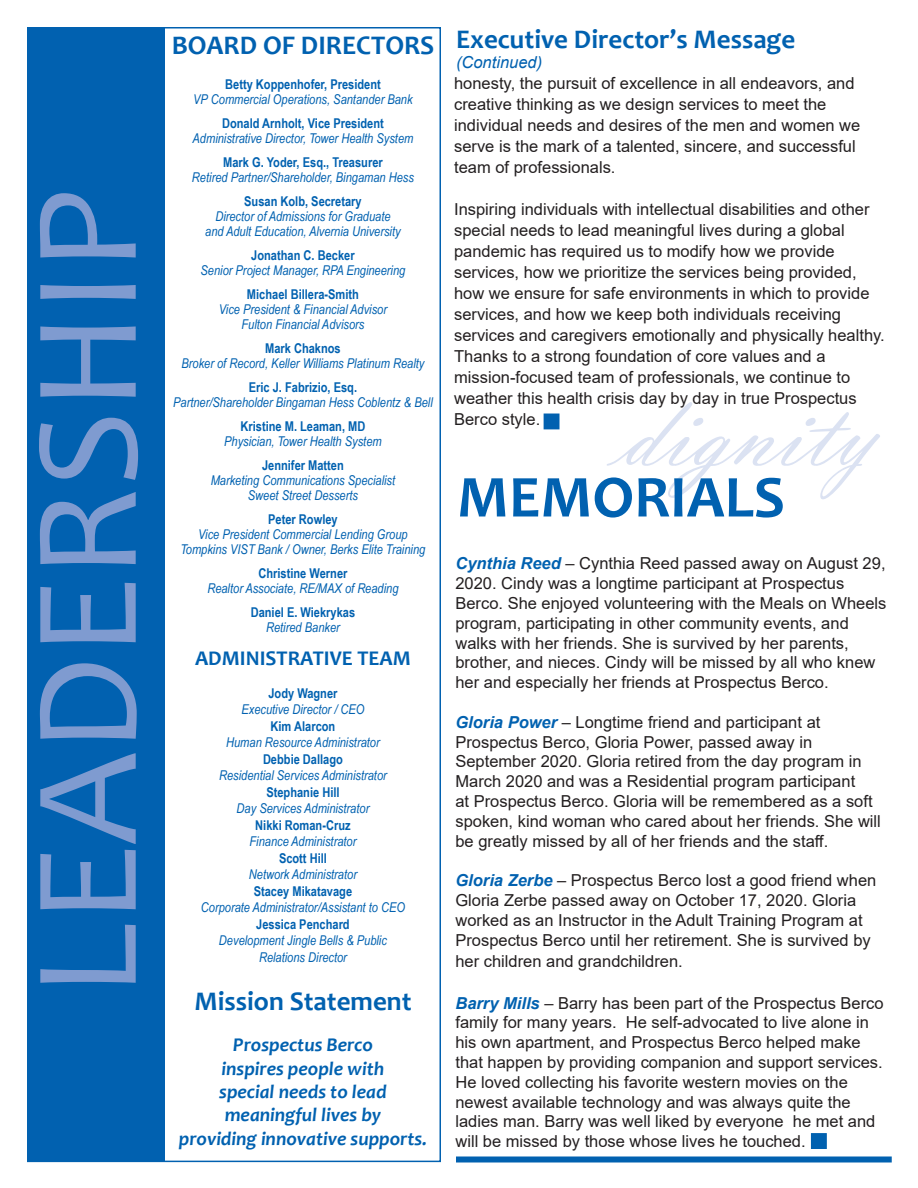
<style>
.page{position:relative;width:918px;height:1188px;background:#fff}
.page>*{position:absolute;margin:0;border:0;box-sizing:border-box;transform-origin:0 0}
.t1{font:150px "Candara";color:#7f9bd0}
.t2{font:108px "Vladimir Script";color:#dbe2f2}
.t3{font:700 60px "Candara";color:#0161b0}
.t4{font:700 27px "Candara";color:#0161b0}
.t5{font:700 21px "Candara";color:#0161b0}
.t6{font:italic 700 19.5px/23.4px "Candara";color:#0161b0;text-align:center}
.t7{font:16.5px/19.8px "Arial";color:#231f20}
.t8{font:italic 16.5px "Arial";color:#0161b0}
.t9{font:italic 13.5px/15px "Arial Narrow";color:#0161b0;text-align:center}
.t10{font:700 13.5px "Arial Narrow";color:#0161b0}
.s1{font-weight:700;font-style:italic;color:#0161b0}
</style>
<div class="page">
<div style="left:27px;top:27px;width:138px;height:1134px;background:#0161b0"></div>
<div style="left:811px;top:1133px;width:16px;height:16px;background:#0161b0;border:2px solid #0161b0"></div>
<div style="left:456px;top:1156px;width:436px;height:6px;background:#0161b0"></div>
<div style="left:544px;top:414px;width:16px;height:15px;background:#0161b0"></div>
<h1 class="t1" style="left:-7px;top:997px;width:810px;rotate:-90deg">LEADERSHIP</h1>
<h3 class="t4" style="left:172px;top:28px;width:264px">BOARD OF DIRECTORS</h3>
<p class="t10" style="left:225px;top:74px;width:157px">Betty Koppenhofer, President</p>
<p class="t9" style="left:193px;top:91px;width:221px">VP Commercial Operations, Santander Bank</p>
<p class="t10" style="left:222px;top:113px;width:163px">Donald Arnholt, Vice President</p>
<p class="t9" style="left:193px;top:130px;width:222px">Administrative Director, Tower Health System</p>
<p class="t10" style="left:223px;top:152px;width:161px">Mark G. Yoder, Esq., Treasurer</p>
<p class="t9" style="left:192px;top:169px;width:223px">Retired Partner/Shareholder, Bingaman Hess</p>
<p class="t10" style="left:244px;top:191px;width:119px">Susan Kolb, Secretary</p>
<p class="t9" style="left:205px;top:208px;width:197px">Director of Admissions for Graduate and Adult Education, Alvernia University</p>
<p class="t10" style="left:251px;top:245px;width:105px">Jonathan C. Becker</p>
<p class="t9" style="left:201px;top:262px;width:206px">Senior Project Manager, RPA Engineering</p>
<p class="t10" style="left:247px;top:284px;width:113px">Michael Billera-Smith</p>
<p class="t9" style="left:219px;top:301px;width:170px">Vice President &amp; Financial Advisor<br>Fulton Financial Advisors</p>
<p class="t10" style="left:265px;top:338px;width:77px">Mark Chaknos</p>
<p class="t9" style="left:181px;top:355px;width:244px">Broker of Record, Keller Williams Platinum Realty</p>
<p class="t10" style="left:249px;top:377px;width:110px">Eric J. Fabrizio, Esq.</p>
<p class="t9" style="left:173px;top:394px;width:261px">Partner/Shareholder Bingaman Hess Coblentz &amp; Bell</p>
<p class="t10" style="left:241px;top:416px;width:126px">Kristine M. Leaman, MD</p>
<p class="t9" style="left:224px;top:433px;width:159px">Physician, Tower Health System</p>
<p class="t10" style="left:262px;top:455px;width:83px">Jennifer Matten</p>
<p class="t9" style="left:211px;top:472px;width:186px">Marketing Communications Specialist<br>Sweet Street Desserts</p>
<p class="t10" style="left:268px;top:509px;width:71px">Peter Rowley</p>
<p class="t9" style="left:181px;top:526px;width:246px">Vice President Commercial Lending Group<br>Tompkins VIST Bank / Owner, Berks Elite Training</p>
<p class="t10" style="left:258px;top:563px;width:90px">Christine Werner</p>
<p class="t9" style="left:207px;top:580px;width:193px">Realtor Associate, RE/MAX of Reading</p>
<p class="t10" style="left:251px;top:602px;width:106px">Daniel E. Wiekrykas</p>
<p class="t9" style="left:266px;top:619px;width:75px">Retired Banker</p>
<p class="t5" style="left:195px;top:645px;width:217px">ADMINISTRATIVE TEAM</p>
<p class="t10" style="left:268px;top:683px;width:71px">Jody Wagner</p>
<p class="t9" style="left:241px;top:702px;width:125px">Executive Director / CEO</p>
<p class="t10" style="left:271px;top:716px;width:66px">Kim Alarcon</p>
<p class="t9" style="left:226px;top:735px;width:155px">Human Resource Administrator</p>
<p class="t10" style="left:263px;top:749px;width:81px">Debbie Dallago</p>
<p class="t9" style="left:219px;top:768px;width:169px">Residential Services Administrator</p>
<p class="t10" style="left:266px;top:782px;width:75px">Stephanie Hill</p>
<p class="t9" style="left:237px;top:801px;width:134px">Day Services Administrator</p>
<p class="t10" style="left:255px;top:815px;width:97px">Nikki Roman-Cruz</p>
<p class="t9" style="left:250px;top:834px;width:108px">Finance Administrator</p>
<p class="t10" style="left:279px;top:848px;width:49px">Scott Hill</p>
<p class="t9" style="left:249px;top:867px;width:110px">Network Administrator</p>
<p class="t10" style="left:254px;top:881px;width:100px">Stacey Mikatavage</p>
<p class="t9" style="left:201px;top:900px;width:206px">Corporate Administrator/Assistant to CEO</p>
<p class="t10" style="left:256px;top:914px;width:95px">Jessica Penchard</p>
<p class="t9" style="left:219px;top:932px;width:169px;line-height:16.5px">Development Jingle Bells &amp; Public<br>Relations Director</p>
<h3 class="t4" style="left:195px;top:985px;width:218px">Mission Statement</h3>
<p class="t6" style="left:179px;top:1033px;width:250px">Prospectus Berco<br>inspires people with<br>special needs to lead meaningful lives by<br>providing innovative supports.</p>
<h3 class="t4" style="left:456px;top:22px;width:341px">Executive Director’s Message</h3>
<p class="t8" style="left:456px;top:51px;width:88px">(Continued)</p>
<p class="t7" style="left:454px;top:73px;width:408px;line-height:21px">honesty, the pursuit of excellence in all endeavors, and creative thinking as we design services to meet the individual needs and desires of the men and women we serve is the mark of a talented, sincere, and successful team of professionals.</p>
<p class="t7" style="left:454px;top:199px;width:432px;line-height:21px">Inspiring individuals with intellectual disabilities and other special needs to lead meaningful lives during a global pandemic has required us to modify how we provide services, how we prioritize the services being provided, how we ensure for safe environments in which to provide services, and how we keep both individuals receiving services and caregivers emotionally and physically healthy.<br>Thanks to a strong foundation of core values and a mission-focused team of professionals, we continue to weather this health crisis day by day in true Prospectus Berco style.</p>
<h2 class="t2" style="left:620px;top:368px;width:256px">dignity</h2>
<h3 class="t3" style="left:457px;top:459px;width:329px">MEMORIALS</h3>
<p class="t7" style="left:455px;top:554px;width:433px"><span class="s1">Cynthia Reed</span> – Cynthia Reed passed away on August 29, 2020. Cindy was a longtime participant at Prospectus Berco. She enjoyed volunteering with the Meals on Wheels program, participating in other community events, and walks with her friends. She is survived by her parents, brother, and nieces. Cindy will be missed by all who knew her and especially her friends at Prospectus Berco.</p>
<p class="t7" style="left:455px;top:712px;width:427px"><span class="s1">Gloria Power</span> – Longtime friend and participant at Prospectus Berco, Gloria Power, passed away in September 2020. Gloria retired from the day program in March 2020 and was a Residential program participant<br>at Prospectus Berco. Gloria will be remembered as a soft spoken, kind woman who cared about her friends. She will be greatly missed by all of her friends and the staff.</p>
<p class="t7" style="left:455px;top:870px;width:422px"><span class="s1">Gloria Zerbe</span> – Prospectus Berco lost a good friend when Gloria Zerbe passed away on October 17, 2020. Gloria worked as an Instructor in the Adult Training Program at Prospectus Berco until her retirement. She is survived by</p>
<p class="t7" style="left:455px;top:951px;width:229px">her children and grandchildren.</p>
<p class="t7" style="left:455px;top:993px;width:430px"><span class="s1">Barry Mills</span> – Barry has been part of the Prospectus Berco family for many years. He self-advocated to live alone in his own apartment, and Prospectus Berco helped make that happen by providing companion and support services.<br>He loved collecting his favorite western movies on the newest available technology and was always quite the ladies man. Barry was well liked by everyone he met and will be missed by those whose lives he touched.</p>
</div>
